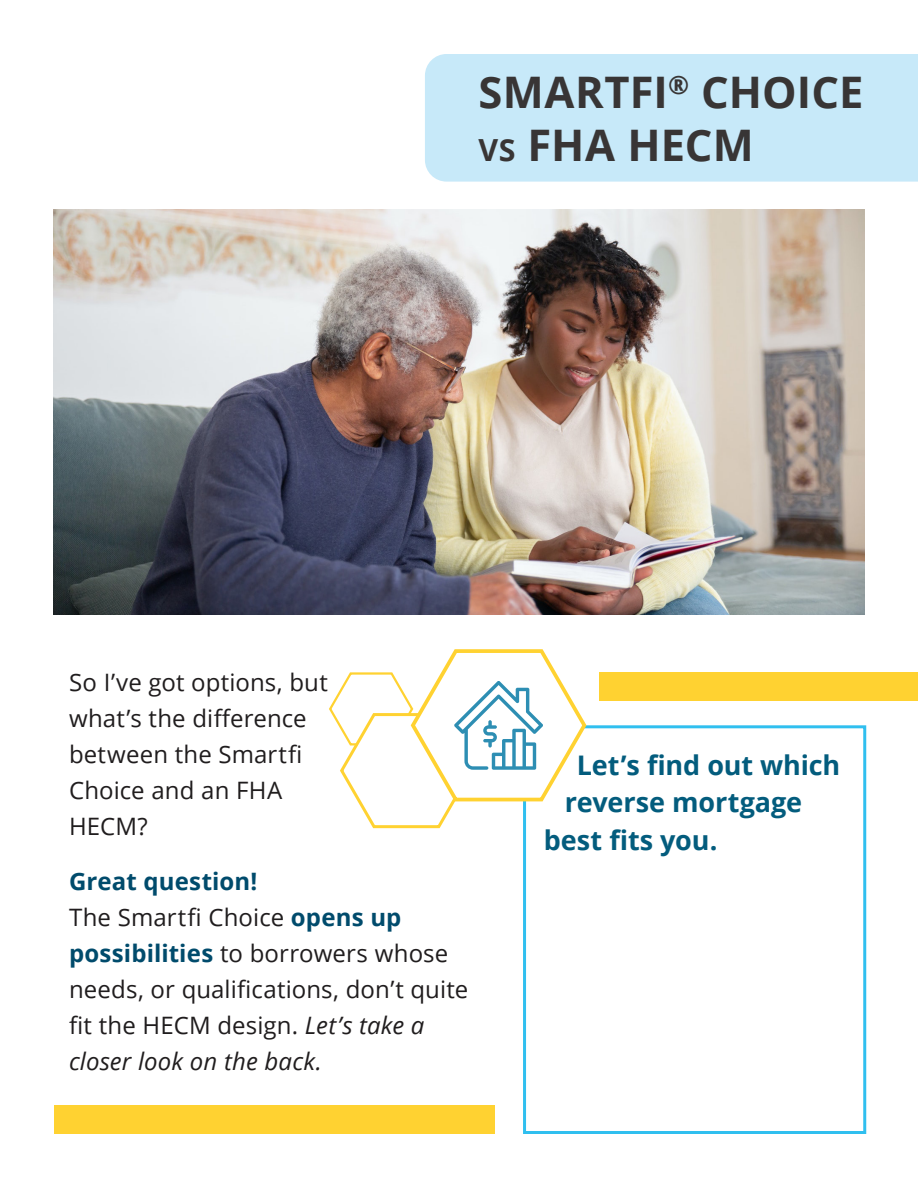
<style>
.page{position:relative;width:918px;height:1188px;background:#fff}
.page>*{position:absolute;margin:0;border:0;box-sizing:border-box;transform-origin:0 0}
.t1{font:700 43.5px/52.2px "Open Sans";letter-spacing:.005em;color:#383535}
.t2{font:700 27px/37.5px "Open Sans";letter-spacing:-.005em;color:#035c7d}
.t3{font:24px/36px "Open Sans";letter-spacing:.005em;color:#201d1e}
.s1{font-size:30.45px}
.s2{font-weight:700;color:#004b6c}
.s3{font-style:italic}
</style>
<div class="page">
<div style="left:599px;top:672px;width:319px;height:28px;background:#ffd231"></div>
<div style="left:523px;top:725px;width:343px;height:409px;background:#fff;border:3px solid #30bfef"></div>
<div style="left:54px;top:1106px;width:440px;height:28px;background:#ffd231"></div>
<img style="left:53px;top:210px;width:812px;height:405px">
<div style="left:425px;top:54px;width:493px;height:128px;background:#c7e9f9"></div>
<svg style="left:329px;top:649px;width:260px;height:181px"></svg>
<p class="t1" style="left:478px;top:65px;width:387px">SMARTFI<sup>®</sup> CHOICE <span class="s1">vs</span> FHA HECM</p>
<p class="t3" style="left:69px;top:663px;width:260px">So I’ve got options, but what’s the difference between the Smartfi<br>Choice and an FHA<br>HECM?</p>
<p class="t3" style="left:69px;top:863px;width:401px"><span class="s2">Great question!<br></span>The Smartfi Choice <span class="s2">opens up possibilities</span> to borrowers whose needs, or qualifications, don’t quite fit the HECM design. <span class="s3">Let’s take a closer look on the back.</span></p>
<p class="t2" style="left:565px;top:745px;width:277px;text-indent:12px">Let’s find out which reverse mortgage</p>
<p class="t2" style="left:544px;top:820px;width:175px">best fits you.</p>
</div>
